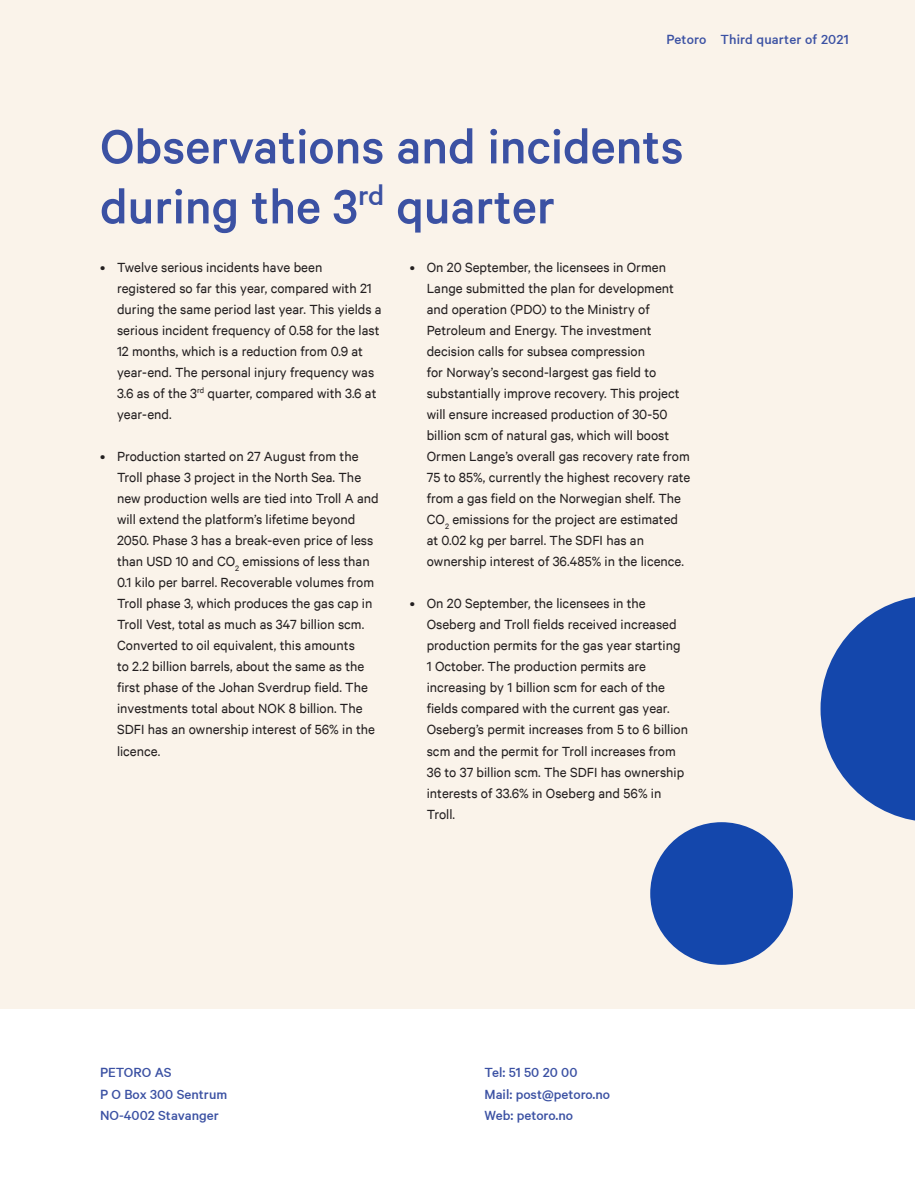
<style>
.page{position:relative;width:915px;height:1191px;background:#fff}
.page>*{position:absolute;margin:0;border:0;box-sizing:border-box;transform-origin:0 0}
.Brødtekst{font:500 54px/60px "Calibre";color:#3b51a3}
.t1{font:15px/21px "Calibre";color:#231f20}
.Brødtekst-2{font:500 15px "Calibre";color:#3b51a3}
</style>
<div class="page">
<div style="left:0;top:0;width:914px;height:1008px;background:#faf3ea"></div>
<div style="left:650px;top:822px;width:142px;height:142px;background:#1447ac;border-radius:50%"></div>
<svg style="left:820px;top:597px;width:94px;height:224px"></svg>
<p class="Brødtekst-2" style="left:666px;top:30px;width:183px">Petoro Third quarter of 2021</p>
<p class="Brødtekst" style="left:100px;top:115px;width:585px">Observations and incidents during the 3<sup>rd</sup> quarter</p>
<p class="t1" style="left:117px;top:257px;width:266px;text-indent:-17px">• Twelve serious incidents have been registered so far this year, compared with 21 during the same period last year. This yields a serious incident frequency of 0.58 for the last 12 months, which is a reduction from 0.9 at year-end. The personal injury frequency was 3.6 as of the 3<sup>rd</sup> quarter, compared with 3.6 at year-end.</p>
<p class="t1" style="left:117px;top:446px;width:263px;text-indent:-17px">• Production started on 27 August from the Troll phase 3 project in the North Sea. The new production wells are tied into Troll A and will extend the platform’s lifetime beyond 2050. Phase 3 has a break-even price of less than USD 10 and CO<sub>2</sub> emissions of less than 0.1 kilo per barrel. Recoverable volumes from Troll phase 3, which produces the gas cap in Troll Vest, total as much as 347 billion scm.<br>Converted to oil equivalent, this amounts<br>to 2.2 billion barrels, about the same as the first phase of the Johan Sverdrup field. The investments total about NOK 8 billion. The SDFI has an ownership interest of 56% in the licence.</p>
<p class="t1" style="left:426px;top:257px;width:265px;text-indent:-17px">• On 20 September, the licensees in Ormen Lange submitted the plan for development and operation (PDO) to the Ministry of Petroleum and Energy. The investment decision calls for subsea compression<br>for Norway’s second-largest gas field to substantially improve recovery. This project will ensure increased production of 30-50 billion scm of natural gas, which will boost Ormen Lange’s overall gas recovery rate from 75 to 85%, currently the highest recovery rate from a gas field on the Norwegian shelf. The CO<sub>2</sub> emissions for the project are estimated at 0.02 kg per barrel. The SDFI has an ownership interest of 36.485% in the licence.</p>
<p class="t1" style="left:426px;top:593px;width:263px;text-indent:-17px">• On 20 September, the licensees in the Oseberg and Troll fields received increased production permits for the gas year starting 1 October. The production permits are increasing by 1 billion scm for each of the fields compared with the current gas year.<br>Oseberg’s permit increases from 5 to 6 billion scm and the permit for Troll increases from 36 to 37 billion scm. The SDFI has ownership interests of 33.6% in Oseberg and 56% in Troll.</p>
<p class="Brødtekst-2" style="left:100px;top:1064px;width:73px">PETORO AS</p>
<p class="Brødtekst-2" style="left:100px;top:1085px;width:129px">P O Box 300 Sentrum</p>
<p class="Brødtekst-2" style="left:100px;top:1106px;width:120px">NO-4002 Stavanger</p>
<p class="Brødtekst-2" style="left:484px;top:1064px;width:94px">Tel: 51 50 20 00</p>
<p class="Brødtekst-2" style="left:484px;top:1085px;width:127px">Mail: post@petoro.no</p>
<p class="Brødtekst-2" style="left:484px;top:1106px;width:90px">Web: petoro.no</p>
</div>
